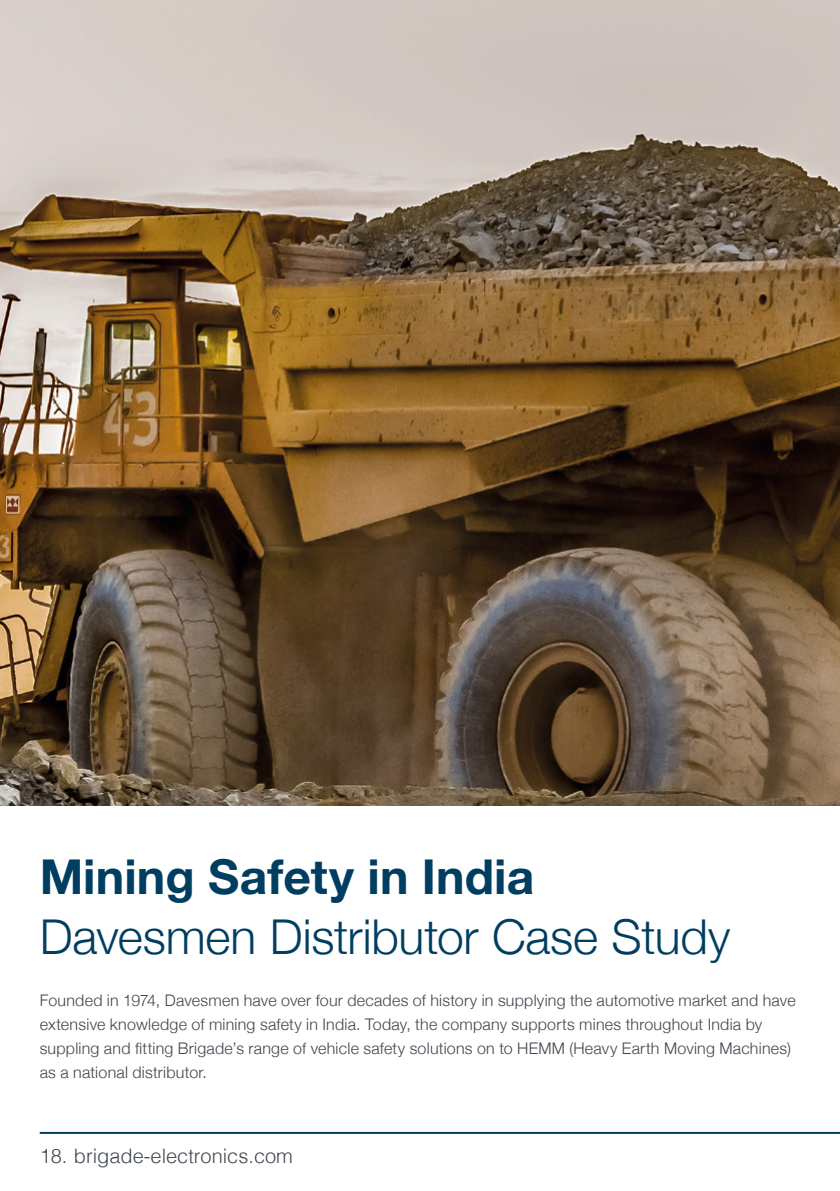
<style>
.page{position:relative;width:840px;height:1191px;background:#fff}
.page>*{position:absolute;margin:0;border:0;box-sizing:border-box;transform-origin:0 0}
.t1{font:300 48px "Helvetica Neue";letter-spacing:-.005em;color:#003e61}
.t2{font:700 48px "Helvetica Neue";color:#003e61}
.t3{font:300 20px "Helvetica";color:#3f464e}
.t4{font:300 16px/24px "Helvetica Neue";letter-spacing:.015em;color:#3f464e}
</style>
<div class="page">
<hr style="left:40px;top:1131px;width:799px;height:2px;background:#003e61">
<img style="left:0;top:0;width:839px;height:805px">
<h1 class="t2" style="left:40px;top:839px;width:496px">Mining Safety in India</h1>
<h1 class="t1" style="left:40px;top:898px;width:691px">Davesmen Distributor Case Study</h1>
<p class="t4" style="left:40px;top:986px;width:757px">Founded in 1974, Davesmen have over four decades of history in supplying the automotive market and have extensive knowledge of mining safety in India. Today, the company supports mines throughout India by suppling and fitting Brigade’s range of vehicle safety solutions on to HEMM (Heavy Earth Moving Machines) as a national distributor.</p>
<p class="t3" style="left:40px;top:1138px;width:254px">18. brigade-electronics.com</p>
</div>
